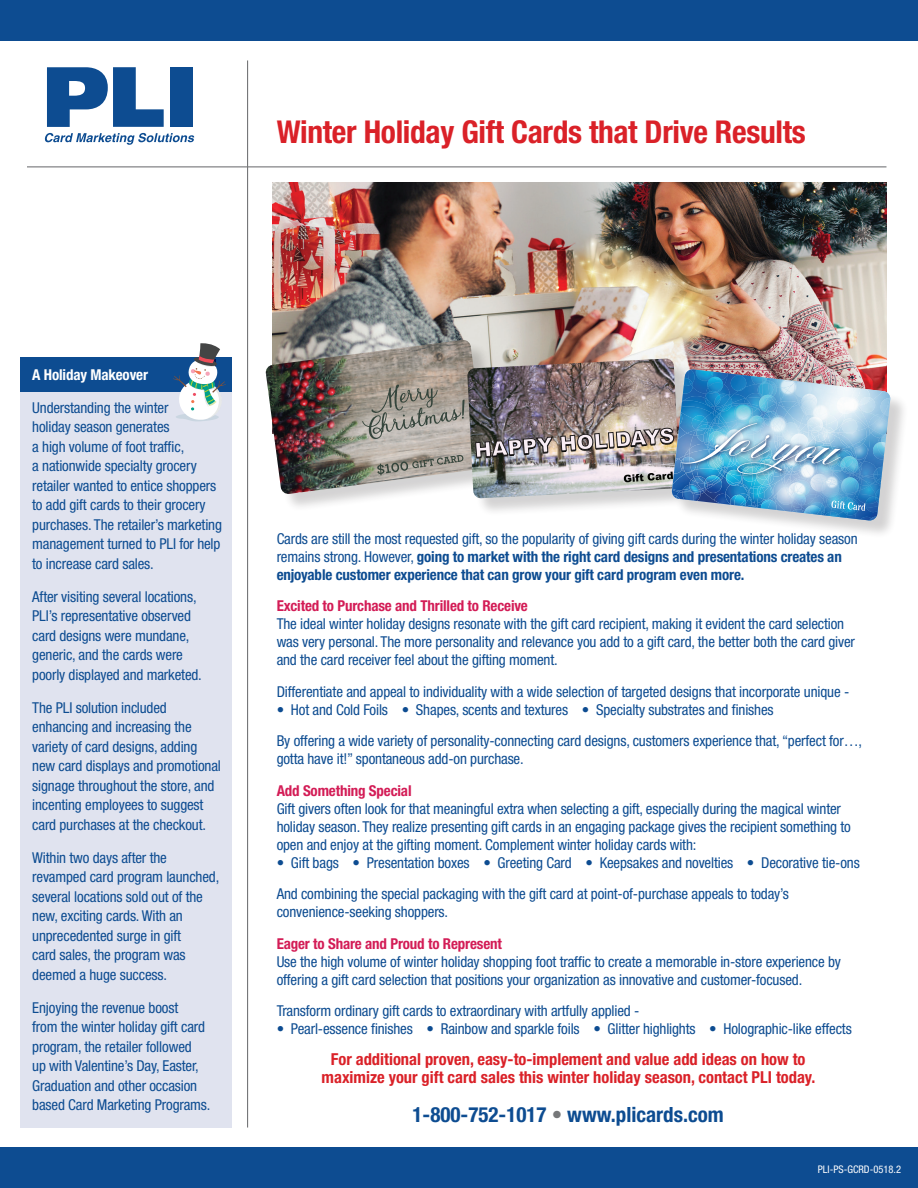
<style>
.page{position:relative;width:918px;height:1188px;background:#fff}
.page>*{position:absolute;margin:0;border:0;box-sizing:border-box;transform-origin:0 0}
.t1{font:700 condensed 31.5px "Helvetica Neue";letter-spacing:-.01em;color:#da2128}
.t2{font:700 condensed 21px "Helvetica Neue";color:#0d4c91}
.t3{font:700 condensed 16.5px/18px "Helvetica Neue";color:#da2128;text-align:center}
.t4{font:condensed 15px/19.5px "Helvetica Neue";letter-spacing:-.01em;color:#0d4c91}
.t5{font:700 condensed 15px/18px "Helvetica Neue";letter-spacing:-.01em;color:#0d4c91}
.t6{font:700 condensed 15px "Helvetica Neue";letter-spacing:-.01em;color:#d31c56}
.t7{font:700 condensed 15px "Helvetica Neue";letter-spacing:-.01em;color:#fff}
.t8{font:condensed 10.5px "Helvetica Neue";color:#fff}
.s1{font-weight:400}
.s2{color:#767779}
</style>
<div class="page">
<div style="left:0;top:0;width:918px;height:40px;background:#0d4c91"></div>
<div style="left:0;top:1148px;width:918px;height:40px;background:#0d4c91"></div>
<hr style="left:27px;top:166px;width:859px;height:1px;background:#767779">
<hr style="left:247px;top:60px;width:1px;height:1068px;background:#767779">
<svg style="left:47px;top:67px;width:117px;height:60px"></svg>
<div style="left:170px;top:67px;width:23px;height:60px;background:#0d4c91"></div>
<svg style="left:44px;top:133px;width:150px;height:12px"></svg>
<img style="left:273px;top:182px;width:613px;height:160px">
<div style="left:21px;top:358px;width:211px;height:769px;background:#e0e3ef"></div>
<div style="left:21px;top:358px;width:211px;height:34px;background:#0d4c91"></div>
<svg style="left:173px;top:343px;width:53px;height:78px"></svg>
<div style="left:268px;top:342px;width:641px;height:197px;background:#231f20;opacity:.2"></div>
<img style="left:265px;top:340px;width:221px;height:154px">
<svg style="left:377px;top:455px;width:87px;height:20px;background:#9d9990"></svg>
<svg style="left:362px;top:384px;width:103px;height:55px;background:#a19c93"></svg>
<img style="left:467px;top:359px;width:213px;height:139px">
<svg style="left:475px;top:436px;width:78px;height:23px;background:#8a858a"></svg>
<img style="left:560px;top:370px;width:332px;height:152px">
<h1 class="t1" style="left:277px;top:112px;width:531px">Winter Holiday Gift Cards that Drive Results</h1>
<p class="t7" style="left:32px;top:365px;width:117px">A Holiday Makeover</p>
<p class="t4" style="left:32px;top:398px;width:191px">Understanding the winter<br>holiday season generates<br>a high volume of foot traffic,<br>a nationwide specialty grocery retailer wanted to entice shoppers to add gift cards to their grocery purchases. The retailer’s marketing management turned to PLI for help to increase card sales.</p>
<p class="t4" style="left:32px;top:587px;width:171px">After visiting several locations,<br>PLI’s representative observed card designs were mundane, generic, and the cards were poorly displayed and marketed.</p>
<p class="t4" style="left:32px;top:698px;width:190px">The PLI solution included enhancing and increasing the variety of card designs, adding new card displays and promotional signage throughout the store, and incenting employees to suggest card purchases at the checkout.</p>
<p class="t4" style="left:32px;top:848px;width:189px">Within two days after the revamped card program launched, several locations sold out of the new, exciting cards. With an unprecedented surge in gift<br>card sales, the program was deemed a huge success.</p>
<p class="t4" style="left:32px;top:998px;width:180px">Enjoying the revenue boost<br>from the winter holiday gift card program, the retailer followed<br>up with Valentine’s Day, Easter,<br>Graduation and other occasion based Card Marketing Programs.</p>
<p class="t5" style="left:277px;top:529px;width:582px"><span class="s1">Cards are still the most requested gift, so the popularity of giving gift cards during the winter holiday season remains strong. However,</span> going to market with the right card designs and presentations creates an enjoyable customer experience that can grow your gift card program even more.</p>
<p class="t6" style="left:277px;top:597px;width:253px">Excited to Purchase and Thrilled to Receive</p>
<p class="t4" style="left:277px;top:615px;width:580px;line-height:18px">The ideal winter holiday designs resonate with the gift card recipient, making it evident the card selection was very personal. The more personality and relevance you add to a gift card, the better both the card giver and the card receiver feel about the gifting moment.</p>
<p class="t4" style="left:277px;top:682px;width:574px">Differentiate and appeal to individuality with a wide selection of targeted designs that incorporate unique -</p>
<p class="t4" style="left:277px;top:694px;width:587px;line-height:31.5px">• Hot and Cold Foils • Shapes, scents and textures • Specialty substrates and finishes<br>By offering a wide variety of personality-connecting card designs, customers experience that, “perfect for…,</p>
<p class="t4" style="left:277px;top:749px;width:249px">gotta have it!” spontaneous add-on purchase.</p>
<p class="t6" style="left:277px;top:781px;width:136px">Add Something Special</p>
<p class="t4" style="left:277px;top:799px;width:576px;line-height:18px">Gift givers often look for that meaningful extra when selecting a gift, especially during the magical winter holiday season. They realize presenting gift cards in an engaging package gives the recipient something to open and enjoy at the gifting moment. Complement winter holiday cards with:</p>
<p class="t4" style="left:277px;top:847px;width:585px;line-height:31.5px">• Gift bags • Presentation boxes • Greeting Card • Keepsakes and novelties • Decorative tie-ons<br>And combining the special packaging with the gift card at point-of-purchase appeals to today’s</p>
<p class="t4" style="left:277px;top:902px;width:173px">convenience-seeking shoppers.</p>
<p class="t6" style="left:277px;top:934px;width:227px">Eager to Share and Proud to Represent</p>
<p class="t4" style="left:277px;top:952px;width:566px;line-height:18px">Use the high volume of winter holiday shopping foot traffic to create a memorable in-store experience by offering a gift card selection that positions your organization as innovative and customer-focused.</p>
<p class="t4" style="left:277px;top:1001px;width:364px">Transform ordinary gift cards to extraordinary with artfully applied -</p>
<p class="t4" style="left:277px;top:1019px;width:577px">• Pearl-essence finishes • Rainbow and sparkle foils • Glitter highlights • Holographic-like effects</p>
<p class="t3" style="left:322px;top:1050px;width:495px">For additional proven, easy-to-implement and value add ideas on how to maximize your gift card sales this winter holiday season, contact PLI today.</p>
<h2 class="t2" style="left:412px;top:1102px;width:313px">1-800-752-1017 <span class="s2">•</span> www.plicards.com</h2>
<p class="t8" style="left:818px;top:1163px;width:85px">PLI-PS-GCRD-0518.2</p>
</div>
